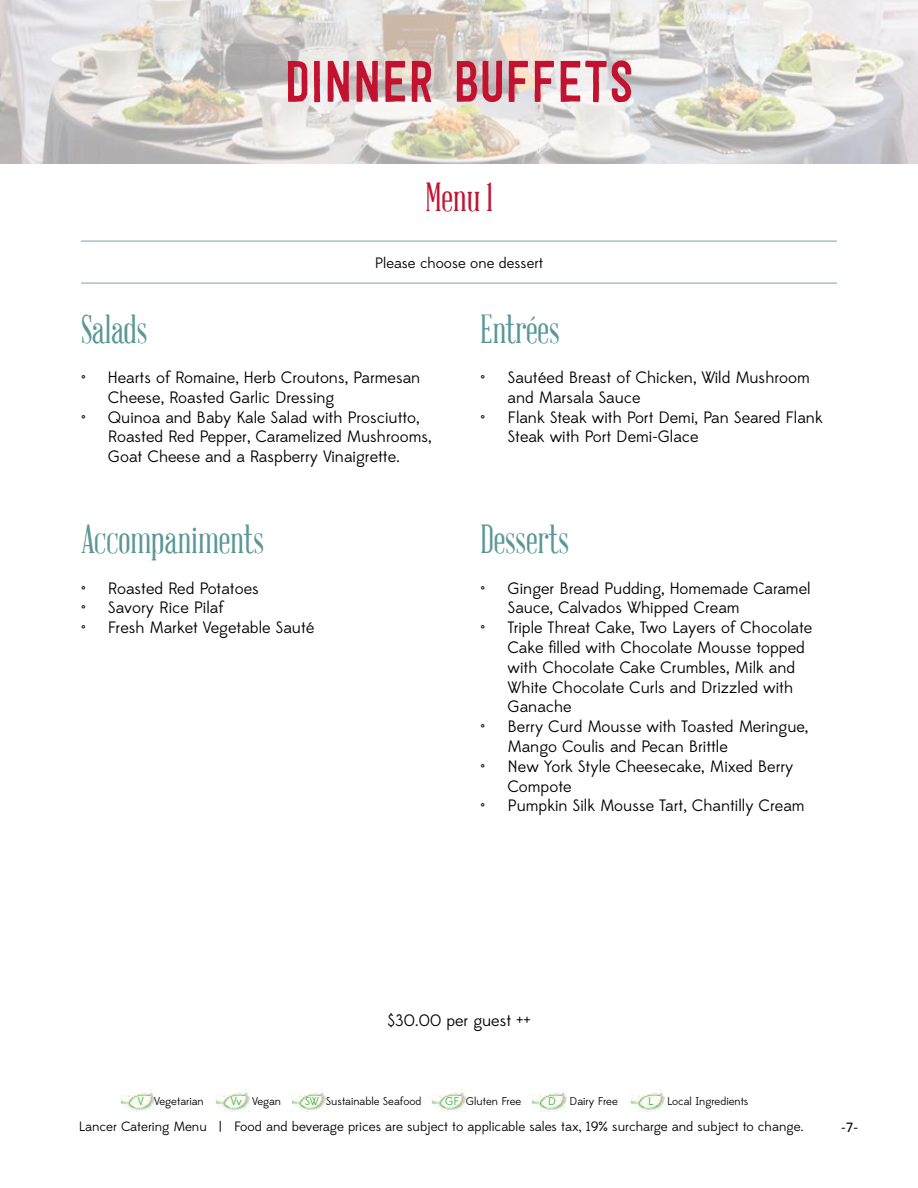
<style>
.page{position:relative;width:918px;height:1188px;background:#fff}
.page>*{position:absolute;margin:0;border:0;box-sizing:border-box;transform-origin:0 0}
.t1{font:59.4px "Festivo Letters No 19";color:#c2122f;scale:.91 1}
.t2{font:39.6px "Abraham Lincoln";color:#5a9796;scale:.91 1}
.t3{font:39.6px "Abraham Lincoln";color:#c2122f;scale:.91 1}
.t4{font:16.5px/19.8px "Edmondsans";color:#000}
.t5{font:15px "Edmondsans";color:#000}
.t6{font:15px "Calibri";color:#000}
.t7{font:13.5px "Edmondsans";color:#000}
.t8{font:11.25px "Edmondsans";color:#000}
.s1{color:#41ad49}
</style>
<div class="page">
<img style="left:120px;top:1092px;width:35px;height:20px">
<img style="left:216px;top:1092px;width:34px;height:20px">
<img style="left:291px;top:1092px;width:35px;height:20px">
<img style="left:432px;top:1092px;width:34px;height:20px">
<img style="left:532px;top:1092px;width:35px;height:20px">
<img style="left:630px;top:1092px;width:35px;height:20px">
<img style="left:0;top:0;width:918px;height:164px">
<hr style="left:81px;top:282px;width:756px;height:2px;background:#a8c1c2">
<hr style="left:81px;top:240px;width:756px;height:2px;background:#a8c1c2">
<h1 class="t1" style="left:284px;top:46px;width:386px">DINNER BUFFETS</h1>
<h2 class="t3" style="left:425px;top:177px;width:75px">Menu 1</h2>
<p class="t5" style="left:375px;top:254px;width:170px">Please choose one dessert</p>
<h2 class="t2" style="left:81px;top:309px;width:75px">Salads</h2>
<p class="t4" style="left:108px;top:368px;width:314px;text-indent:-27px">• Hearts of Romaine, Herb Croutons, Parmesan<br>Cheese, Roasted Garlic Dressing</p>
<p class="t4" style="left:108px;top:408px;width:325px;text-indent:-27px">• Quinoa and Baby Kale Salad with Prosciutto,<br>Roasted Red Pepper, Caramelized Mushrooms,<br>Goat Cheese and a Raspberry Vinaigrette.</p>
<h2 class="t2" style="left:81px;top:518px;width:203px">Accompaniments</h2>
<p class="t4" style="left:81px;top:579px;width:179px">• Roasted Red Potatoes</p>
<p class="t4" style="left:81px;top:598px;width:144px">• Savory Rice Pilaf</p>
<p class="t4" style="left:81px;top:618px;width:235px">• Fresh Market Vegetable Sauté</p>
<h2 class="t2" style="left:481px;top:309px;width:89px">Entrées</h2>
<p class="t4" style="left:508px;top:368px;width:304px;text-indent:-27px">• Sautéed Breast of Chicken, Wild Mushroom and Marsala Sauce</p>
<p class="t4" style="left:508px;top:408px;width:317px;text-indent:-27px">• Flank Steak with Port Demi, Pan Seared Flank<br>Steak with Port Demi-Glace</p>
<h2 class="t2" style="left:481px;top:518px;width:99px">Desserts</h2>
<p class="t4" style="left:508px;top:579px;width:305px;text-indent:-27px">• Ginger Bread Pudding, Homemade Caramel<br>Sauce, Calvados Whipped Cream</p>
<p class="t4" style="left:508px;top:618px;width:306px;text-indent:-27px">• Triple Threat Cake, Two Layers of Chocolate Cake filled with Chocolate Mousse topped with Chocolate Cake Crumbles, Milk and White Chocolate Curls and Drizzled with Ganache</p>
<p class="t4" style="left:508px;top:717px;width:302px;text-indent:-27px">• Berry Curd Mousse with Toasted Meringue,<br>Mango Coulis and Pecan Brittle</p>
<p class="t4" style="left:508px;top:757px;width:288px;text-indent:-27px">• New York Style Cheesecake, Mixed Berry<br>Compote</p>
<p class="t4" style="left:481px;top:796px;width:326px">• Pumpkin Silk Mousse Tart, Chantilly Cream</p>
<p class="t4" style="left:387px;top:1011px;width:145px">$30.00 per guest ++</p>
<p class="t8" style="left:138px;top:1095px;width:67px"><span class="s1">V</span> Vegetarian</p>
<p class="t8" style="left:231px;top:1095px;width:52px"><span class="s1">Vv</span> Vegan</p>
<p class="t8" style="left:305px;top:1095px;width:118px"><span class="s1">SW</span> Sustainable Seafood</p>
<p class="t8" style="left:445px;top:1095px;width:78px"><span class="s1">GF</span> Gluten Free</p>
<p class="t8" style="left:548px;top:1095px;width:71px"><span class="s1">D</span> Dairy Free</p>
<p class="t8" style="left:648px;top:1095px;width:102px"><span class="s1">L</span> Local Ingredients</p>
<p class="t7" style="left:79px;top:1119px;width:727px">Lancer Catering Menu | Food and beverage prices are subject to applicable sales tax, 19% surcharge and subject to change.</p>
<p class="t6" style="left:841px;top:1117px;width:18px">-7-</p>
</div>
